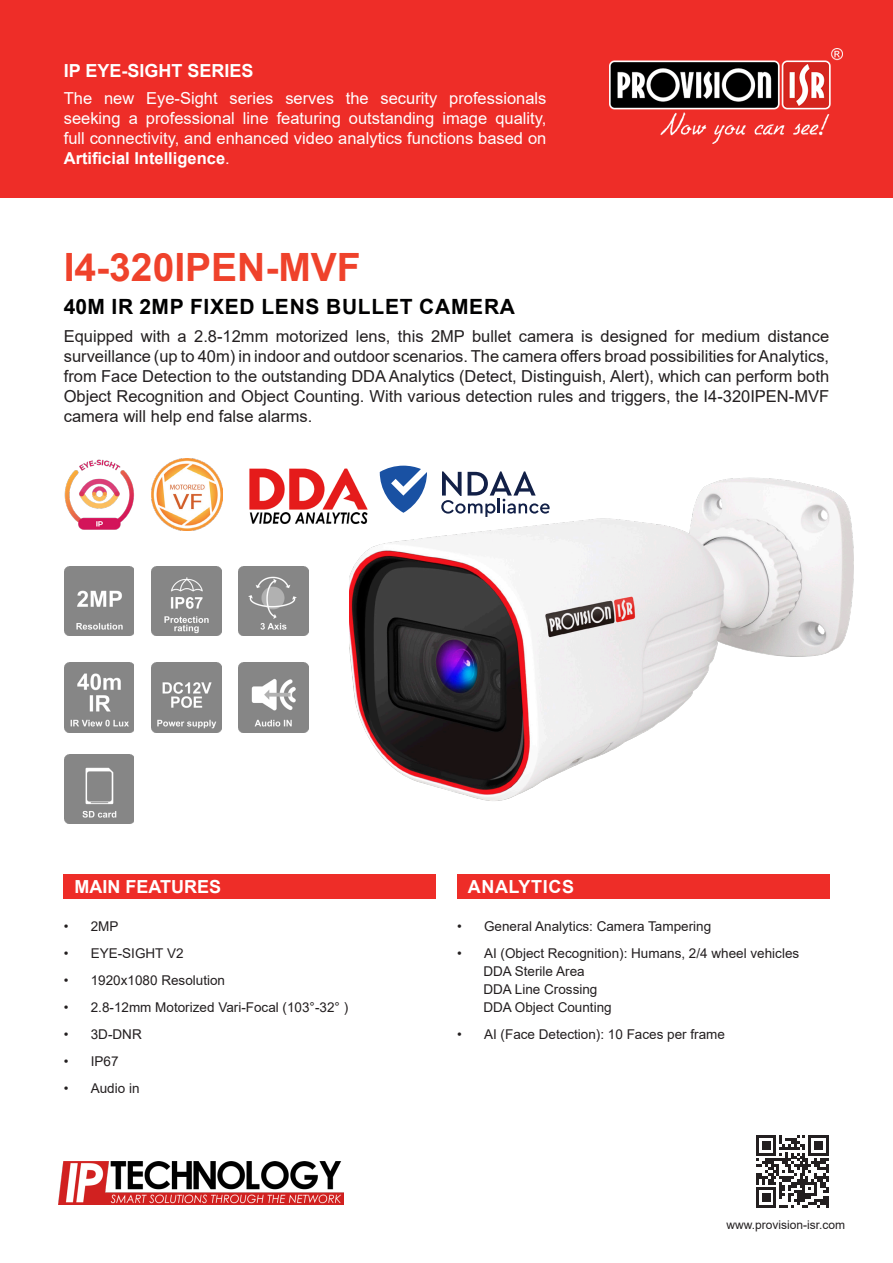
<style>
.page{position:relative;width:893px;height:1263px;background:#fff}
.page>*{position:absolute;margin:0;border:0;box-sizing:border-box;transform-origin:0 0}
.t1{font:700 39px "Arial";color:#ef422b}
.t2{font:700 21px "Arial";letter-spacing:.035em;color:#000001}
.t3{font:700 18px "Arial";color:#fff}
.t4{font:700 18px "Arial";letter-spacing:.035em;color:#fff}
.t5{font:16.5px/19.8px "Arial";color:#231f20;text-align:justify}
.t6{font:16.5px/19.8px "Arial";color:#fff;text-align:justify}
.t7{font:13.5px "Arial";color:#231f20}
.t8{font:12px "Arial";color:#231f20}
.s1{font-weight:700}
</style>
<div class="page">
<div style="left:0;top:0;width:893px;height:198px;background:#ee2d28"></div>
<img style="left:610px;top:49px;width:232px;height:95px">
<img style="left:350px;top:472px;width:504px;height:329px">
<svg style="left:756px;top:1135px;width:72px;height:73px"></svg>
<img style="left:151px;top:566px;width:70px;height:70px">
<img style="left:64px;top:566px;width:70px;height:70px">
<img style="left:239px;top:663px;width:69px;height:69px">
<img style="left:239px;top:566px;width:69px;height:70px">
<img style="left:64px;top:754px;width:70px;height:70px">
<img style="left:64px;top:663px;width:70px;height:69px">
<img style="left:151px;top:663px;width:70px;height:69px">
<img style="left:64px;top:459px;width:70px;height:71px">
<img style="left:151px;top:459px;width:72px;height:71px">
<img style="left:249px;top:468px;width:126px;height:60px">
<img style="left:58px;top:1161px;width:286px;height:44px">
<div style="left:64px;top:874px;width:372px;height:25px;background:#ee2d28"></div>
<div style="left:457px;top:874px;width:372px;height:25px;background:#ee2d28"></div>
<svg style="left:380px;top:466px;width:47px;height:47px"></svg>
<svg style="left:441px;top:471px;width:109px;height:46px"></svg>
<p class="t3" style="left:64px;top:58px;width:191px">IP EYE-SIGHT SERIES</p>
<p class="t6" style="left:64px;top:88px;width:484px">The new Eye-Sight series serves the security professionals seeking a professional line featuring outstanding image quality, full connectivity, and enhanced video analytics functions based on <span class="s1">Artificial Intelligence</span>.</p>
<p class="t1" style="left:64px;top:240px;width:298px">I4-320IPEN-MVF</p>
<p class="t2" style="left:64px;top:292px;width:453px">40M IR 2MP FIXED LENS BULLET CAMERA</p>
<p class="t5" style="left:64px;top:326px;width:767px">Equipped with a 2.8-12mm motorized lens, this 2MP bullet camera is designed for medium distance surveillance (up to 40m) in indoor and outdoor scenarios. The camera offers broad possibilities for Analytics, from Face Detection to the outstanding DDA Analytics (Detect, Distinguish, Alert), which can perform both Object Recognition and Object Counting. With various detection rules and triggers, the I4-320IPEN-MVF camera will help end false alarms.</p>
<p class="t3" style="left:74px;top:874px;width:148px">MAIN FEATURES</p>
<p class="t4" style="left:468px;top:874px;width:108px">ANALYTICS</p>
<p class="t7" style="left:64px;top:917px;width:56px">• 2MP</p>
<p class="t7" style="left:64px;top:944px;width:121px">• EYE-SIGHT V2</p>
<p class="t7" style="left:64px;top:971px;width:163px">• 1920x1080 Resolution</p>
<p class="t7" style="left:64px;top:998px;width:286px">• 2.8-12mm Motorized Vari-Focal (103°-32° )</p>
<p class="t7" style="left:64px;top:1025px;width:79px">• 3D-DNR</p>
<p class="t7" style="left:64px;top:1052px;width:56px">• IP67</p>
<p class="t7" style="left:64px;top:1079px;width:77px">• Audio in</p>
<p class="t7" style="left:457px;top:917px;width:256px">• General Analytics: Camera Tampering</p>
<p class="t7" style="left:457px;top:944px;width:344px">• AI (Object Recognition): Humans, 2/4 wheel vehicles</p>
<p class="t7" style="left:483px;top:962px;width:103px">DDA Sterile Area</p>
<p class="t7" style="left:483px;top:980px;width:116px">DDA Line Crossing</p>
<p class="t7" style="left:483px;top:998px;width:130px">DDA Object Counting</p>
<p class="t7" style="left:457px;top:1025px;width:269px">• AI (Face Detection): 10 Faces per frame</p>
<p class="t8" style="left:727px;top:1217px;width:120px">www.provision-isr.com</p>
</div>
